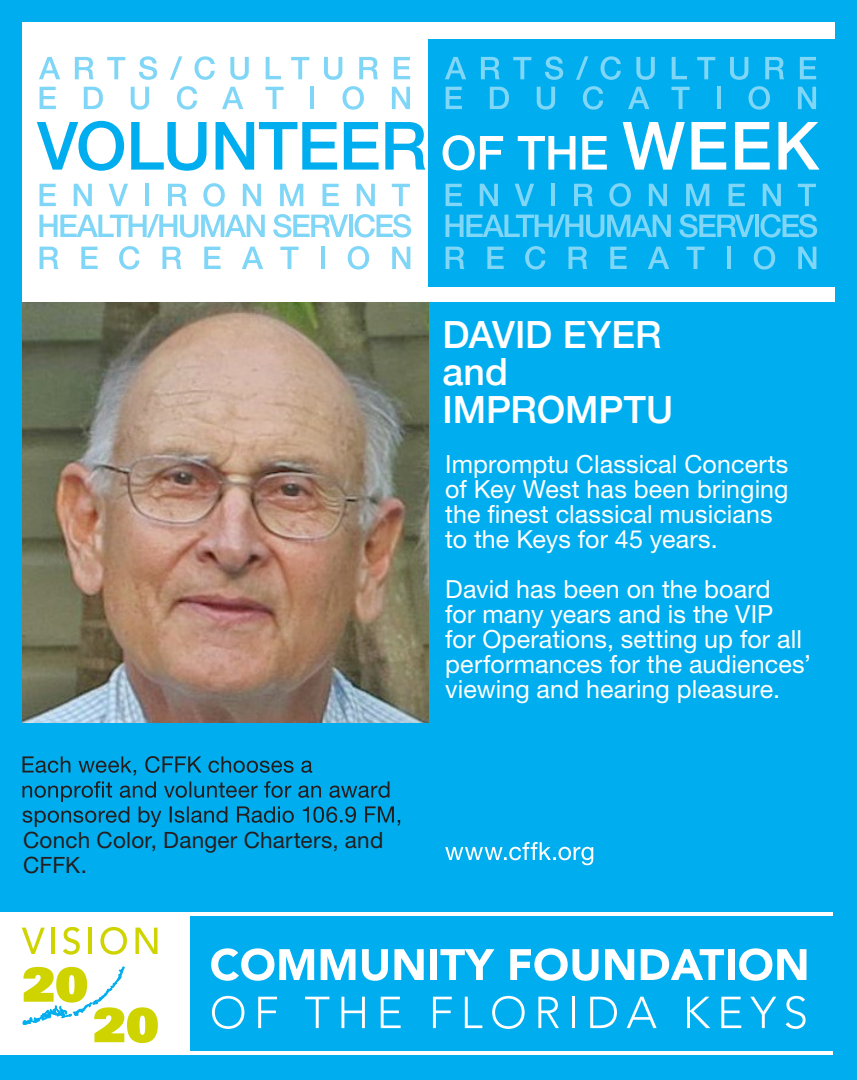
<style>
.page{position:relative;width:857px;height:1080px;background:#00aeef}
.page>*{position:absolute;margin:0;border:0;box-sizing:border-box;transform-origin:0 0}
.t1{font:500 37.5px "Helvetica Neue";color:#fff}
.t2{font:25px/25px "Helvetica Neue";letter-spacing:.005em;color:#fff}
.t3{font:22.5px/25px "Helvetica Neue";letter-spacing:.01em;color:#231f20}
</style>
<div class="page">
<svg style="left:22px;top:756px;width:378px;height:71px"></svg>
<div style="left:0;top:911px;width:832px;height:147px;background:#fff"></div>
<svg style="left:23px;top:967px;width:135px;height:76px"></svg>
<svg style="left:22px;top:928px;width:23px;height:26px"></svg>
<hr style="left:51px;top:928px;width:4px;height:26px;background:#cfd400">
<svg style="left:63px;top:927px;width:17px;height:28px"></svg>
<hr style="left:88px;top:928px;width:4px;height:26px;background:#cfd400">
<svg style="left:100px;top:927px;width:27px;height:28px"></svg>
<svg style="left:135px;top:928px;width:22px;height:26px"></svg>
<div style="left:191px;top:916px;width:641px;height:135px;background:#00aeef"></div>
<svg style="left:211px;top:948px;width:103px;height:33px"></svg>
<svg style="left:321px;top:949px;width:34px;height:31px"></svg>
<svg style="left:362px;top:949px;width:26px;height:32px"></svg>
<svg style="left:394px;top:949px;width:30px;height:31px"></svg>
<div style="left:430px;top:949px;width:7px;height:31px;background:#fff"></div>
<svg style="left:440px;top:949px;width:54px;height:31px"></svg>
<svg style="left:510px;top:948px;width:88px;height:33px"></svg>
<svg style="left:605px;top:949px;width:29px;height:31px"></svg>
<svg style="left:641px;top:949px;width:83px;height:31px"></svg>
<div style="left:727px;top:949px;width:7px;height:31px;background:#fff"></div>
<svg style="left:739px;top:948px;width:67px;height:33px"></svg>
<svg style="left:212px;top:996px;width:32px;height:33px"></svg>
<svg style="left:258px;top:997px;width:19px;height:31px"></svg>
<svg style="left:305px;top:997px;width:24px;height:31px"></svg>
<svg style="left:341px;top:997px;width:24px;height:31px"></svg>
<svg style="left:381px;top:997px;width:20px;height:31px"></svg>
<svg style="left:433px;top:997px;width:19px;height:31px"></svg>
<svg style="left:465px;top:997px;width:17px;height:31px"></svg>
<svg style="left:492px;top:996px;width:33px;height:33px"></svg>
<svg style="left:538px;top:997px;width:21px;height:31px"></svg>
<hr style="left:572px;top:997px;width:3px;height:31px;background:#fff">
<svg style="left:590px;top:997px;width:27px;height:31px"></svg>
<svg style="left:627px;top:997px;width:29px;height:31px"></svg>
<svg style="left:687px;top:997px;width:23px;height:31px"></svg>
<svg style="left:721px;top:997px;width:20px;height:31px"></svg>
<svg style="left:750px;top:997px;width:26px;height:31px"></svg>
<svg style="left:785px;top:996px;width:20px;height:33px"></svg>
<hr style="left:0;top:911px;width:832px;height:2px;background:#00aeef">
<hr style="left:0;top:1055px;width:832px;height:3px;background:#00aeef">
<svg style="left:445px;top:842px;width:148px;height:23px"></svg>
<img style="left:22px;top:302px;width:406px;height:420px">
<div style="left:22px;top:22px;width:812px;height:280px;background:#fff"></div>
<div style="left:428px;top:40px;width:406px;height:247px;background:#00aeef"></div>
<svg style="left:40px;top:247px;width:18px;height:22px"></svg>
<svg style="left:81px;top:247px;width:17px;height:22px"></svg>
<svg style="left:119px;top:246px;width:20px;height:24px"></svg>
<svg style="left:162px;top:247px;width:19px;height:22px"></svg>
<svg style="left:204px;top:247px;width:17px;height:22px"></svg>
<svg style="left:242px;top:247px;width:21px;height:22px"></svg>
<svg style="left:280px;top:247px;width:18px;height:22px"></svg>
<hr style="left:321px;top:247px;width:3px;height:22px;background:#00aeef">
<svg style="left:348px;top:246px;width:21px;height:24px"></svg>
<svg style="left:392px;top:247px;width:18px;height:22px"></svg>
<svg style="left:445px;top:247px;width:19px;height:22px"></svg>
<svg style="left:487px;top:247px;width:17px;height:22px"></svg>
<svg style="left:525px;top:246px;width:20px;height:24px"></svg>
<svg style="left:568px;top:247px;width:19px;height:22px"></svg>
<svg style="left:610px;top:247px;width:17px;height:22px"></svg>
<svg style="left:648px;top:247px;width:21px;height:22px"></svg>
<svg style="left:686px;top:247px;width:18px;height:22px"></svg>
<svg style="left:727px;top:247px;width:3px;height:22px"></svg>
<svg style="left:754px;top:246px;width:21px;height:24px"></svg>
<svg style="left:798px;top:247px;width:18px;height:22px"></svg>
<svg style="left:39px;top:214px;width:226px;height:24px"></svg>
<svg style="left:273px;top:214px;width:75px;height:24px"></svg>
<hr style="left:349px;top:215px;width:4px;height:22px;background:#80d6f7">
<svg style="left:354px;top:214px;width:57px;height:24px"></svg>
<svg style="left:445px;top:214px;width:226px;height:24px"></svg>
<svg style="left:679px;top:214px;width:75px;height:24px"></svg>
<hr style="left:755px;top:215px;width:4px;height:22px;background:#7fd6f6">
<svg style="left:760px;top:214px;width:57px;height:24px"></svg>
<svg style="left:40px;top:184px;width:16px;height:22px"></svg>
<svg style="left:74px;top:184px;width:18px;height:22px"></svg>
<svg style="left:109px;top:184px;width:19px;height:22px"></svg>
<hr style="left:145px;top:184px;width:4px;height:22px;background:#80d6f7">
<svg style="left:168px;top:184px;width:19px;height:22px"></svg>
<svg style="left:203px;top:183px;width:22px;height:24px"></svg>
<svg style="left:243px;top:184px;width:18px;height:22px"></svg>
<svg style="left:280px;top:184px;width:23px;height:22px"></svg>
<svg style="left:322px;top:184px;width:17px;height:22px"></svg>
<svg style="left:357px;top:184px;width:18px;height:22px"></svg>
<svg style="left:392px;top:184px;width:18px;height:22px"></svg>
<svg style="left:445px;top:184px;width:17px;height:22px"></svg>
<svg style="left:480px;top:184px;width:18px;height:22px"></svg>
<svg style="left:515px;top:184px;width:19px;height:22px"></svg>
<hr style="left:551px;top:184px;width:4px;height:22px;background:#7fd6f6">
<svg style="left:574px;top:184px;width:19px;height:22px"></svg>
<svg style="left:609px;top:183px;width:22px;height:24px"></svg>
<svg style="left:649px;top:184px;width:18px;height:22px"></svg>
<svg style="left:686px;top:184px;width:23px;height:22px"></svg>
<svg style="left:728px;top:184px;width:17px;height:22px"></svg>
<svg style="left:763px;top:184px;width:18px;height:22px"></svg>
<svg style="left:798px;top:184px;width:18px;height:22px"></svg>
<svg style="left:40px;top:87px;width:16px;height:22px"></svg>
<svg style="left:84px;top:87px;width:19px;height:22px"></svg>
<svg style="left:131px;top:87px;width:18px;height:23px"></svg>
<svg style="left:177px;top:86px;width:20px;height:24px"></svg>
<svg style="left:222px;top:87px;width:21px;height:22px"></svg>
<svg style="left:265px;top:87px;width:19px;height:22px"></svg>
<hr style="left:310px;top:87px;width:4px;height:22px;background:#80d6f7">
<svg style="left:342px;top:86px;width:22px;height:24px"></svg>
<svg style="left:392px;top:87px;width:18px;height:22px"></svg>
<svg style="left:445px;top:87px;width:17px;height:22px"></svg>
<svg style="left:490px;top:87px;width:19px;height:22px"></svg>
<svg style="left:537px;top:87px;width:18px;height:23px"></svg>
<svg style="left:583px;top:86px;width:20px;height:24px"></svg>
<svg style="left:628px;top:87px;width:21px;height:22px"></svg>
<svg style="left:671px;top:87px;width:18px;height:22px"></svg>
<svg style="left:717px;top:87px;width:3px;height:22px"></svg>
<svg style="left:748px;top:86px;width:22px;height:24px"></svg>
<svg style="left:798px;top:87px;width:18px;height:22px"></svg>
<svg style="left:37px;top:121px;width:87px;height:50px"></svg>
<svg style="left:131px;top:122px;width:75px;height:49px"></svg>
<svg style="left:216px;top:122px;width:121px;height:48px"></svg>
<svg style="left:344px;top:122px;width:34px;height:48px"></svg>
<svg style="left:385px;top:122px;width:41px;height:48px"></svg>
<svg style="left:442px;top:135px;width:61px;height:35px"></svg>
<svg style="left:518px;top:136px;width:57px;height:34px"></svg>
<svg style="left:582px;top:136px;width:25px;height:34px"></svg>
<svg style="left:622px;top:122px;width:63px;height:48px"></svg>
<svg style="left:691px;top:122px;width:35px;height:48px"></svg>
<svg style="left:735px;top:122px;width:35px;height:48px"></svg>
<svg style="left:778px;top:122px;width:41px;height:48px"></svg>
<svg style="left:39px;top:57px;width:21px;height:22px"></svg>
<svg style="left:75px;top:57px;width:19px;height:22px"></svg>
<svg style="left:107px;top:57px;width:18px;height:22px"></svg>
<svg style="left:139px;top:56px;width:18px;height:24px"></svg>
<svg style="left:170px;top:56px;width:12px;height:24px"></svg>
<svg style="left:194px;top:56px;width:21px;height:24px"></svg>
<svg style="left:230px;top:57px;width:19px;height:23px"></svg>
<svg style="left:266px;top:57px;width:15px;height:22px"></svg>
<svg style="left:291px;top:57px;width:18px;height:22px"></svg>
<svg style="left:324px;top:57px;width:18px;height:23px"></svg>
<svg style="left:359px;top:57px;width:19px;height:22px"></svg>
<svg style="left:394px;top:57px;width:16px;height:22px"></svg>
<svg style="left:445px;top:57px;width:21px;height:22px"></svg>
<svg style="left:481px;top:57px;width:19px;height:22px"></svg>
<svg style="left:513px;top:57px;width:18px;height:22px"></svg>
<svg style="left:545px;top:56px;width:18px;height:24px"></svg>
<svg style="left:576px;top:56px;width:12px;height:24px"></svg>
<svg style="left:600px;top:56px;width:21px;height:24px"></svg>
<svg style="left:636px;top:57px;width:19px;height:23px"></svg>
<svg style="left:672px;top:57px;width:15px;height:22px"></svg>
<svg style="left:697px;top:57px;width:18px;height:22px"></svg>
<svg style="left:730px;top:57px;width:18px;height:23px"></svg>
<svg style="left:765px;top:57px;width:19px;height:22px"></svg>
<svg style="left:800px;top:57px;width:16px;height:22px"></svg>
<p class="t3" style="left:23px;top:827px;width:362px">Conch Color, Danger Charters, and<br>CFFK.</p>
<p class="t1" style="left:442px;top:304px;width:220px">DAVID EYER</p>
<p class="t1" style="left:442px;top:342px;width:67px">and</p>
<p class="t1" style="left:442px;top:379px;width:232px">IMPROMPTU</p>
<p class="t2" style="left:445px;top:451px;width:344px">Impromptu Classical Concerts</p>
<p class="t2" style="left:445px;top:476px;width:345px">of Key West has been bringing</p>
<p class="t2" style="left:445px;top:501px;width:329px">the finest classical musicians</p>
<p class="t2" style="left:445px;top:526px;width:274px">to the Keys for 45 years.</p>
<p class="t2" style="left:445px;top:576px;width:367px">David has been on the board<br>for many years and is the VIP<br>for Operations, setting up for all performances for the audiences’ viewing and hearing pleasure.</p>
</div>
